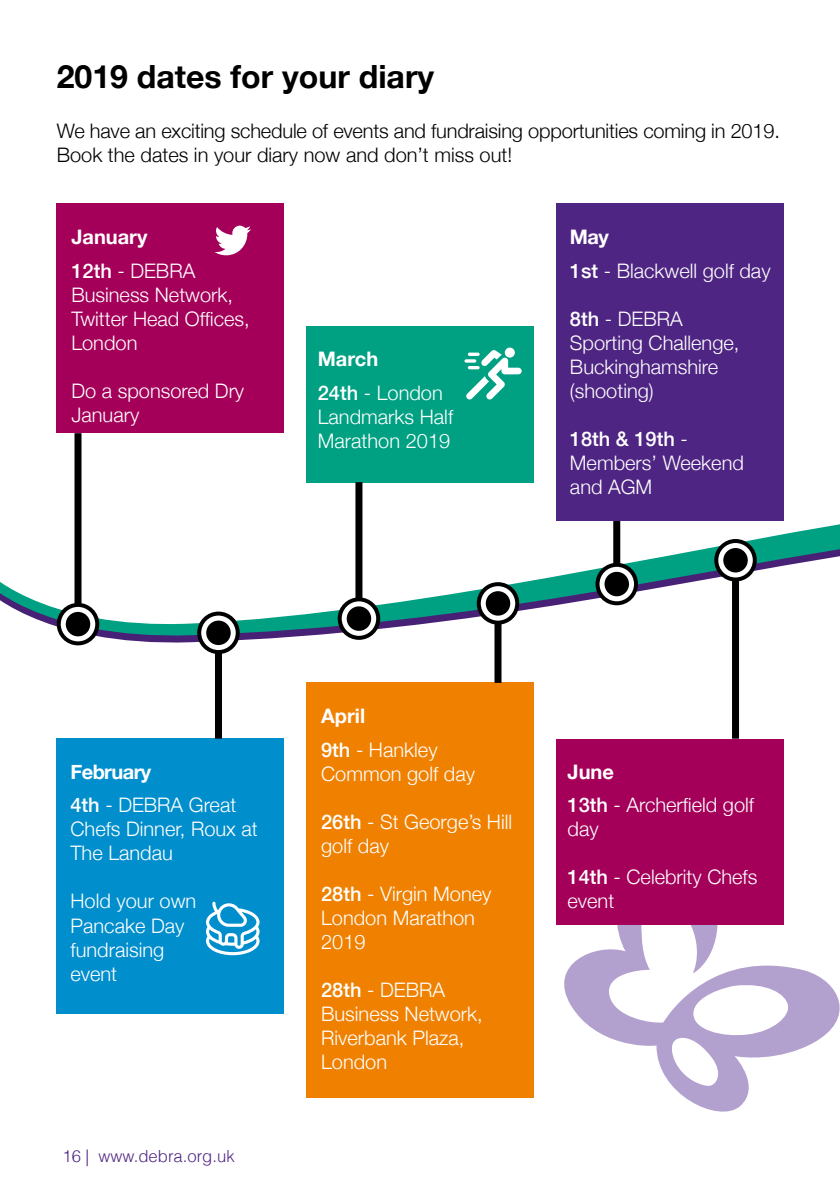
<style>
.page{position:relative;width:840px;height:1191px;background:#fff}
.page>*{position:absolute;margin:0;border:0;box-sizing:border-box;transform-origin:0 0}
.t1{font:700 32px "Helvetica Neue";color:#000}
.t2{font:300 20px/24px "Helvetica Neue";color:#fff}
.t3{font:300 20px/24px "Helvetica Neue";letter-spacing:-.01em;color:#000}
.t4{font:700 20px/33.6px "Helvetica Neue";color:#fff}
.t5{font:300 16.6px "Helvetica";color:#4e2583}
.s1{font-weight:500}
.s2{font-weight:300}
.s3{font-weight:700}
</style>
<div class="page">
<svg style="left:556px;top:837px;width:283px;height:275px"></svg>
<div style="left:57px;top:204px;width:226px;height:229px;background:#a40059"></div>
<div style="left:57px;top:738px;width:226px;height:276px;background:#008ecc"></div>
<div style="left:306px;top:326px;width:227px;height:156px;background:#00a083"></div>
<svg style="left:0;top:491px;width:839px;height:173px"></svg>
<div style="left:306px;top:683px;width:227px;height:415px;background:#f08100"></div>
<div style="left:556px;top:204px;width:226px;height:317px;background:#4e2583"></div>
<div style="left:556px;top:738px;width:226px;height:186px;background:#a40059"></div>
<div style="left:215px;top:653px;width:7px;height:85px;background:#000"></div>
<svg style="left:199px;top:613px;width:38px;height:39px"></svg>
<div style="left:197px;top:611px;width:42px;height:43px;border:4px solid #000;border-radius:50%"></div>
<div style="left:207px;top:621px;width:22px;height:23px;background:#000;border-radius:50%"></div>
<div style="left:206px;top:620px;width:24px;height:25px;border:2px solid #000;border-radius:50%"></div>
<div style="left:74px;top:433px;width:7px;height:171px;background:#000"></div>
<svg style="left:59px;top:605px;width:38px;height:38px"></svg>
<div style="left:57px;top:603px;width:42px;height:42px;border:4px solid #000;border-radius:50%"></div>
<div style="left:67px;top:613px;width:22px;height:22px;background:#000;border-radius:50%"></div>
<div style="left:66px;top:612px;width:24px;height:24px;border:2px solid #000;border-radius:50%"></div>
<div style="left:355px;top:482px;width:7px;height:142px;background:#000"></div>
<svg style="left:339px;top:599px;width:39px;height:39px"></svg>
<div style="left:337px;top:597px;width:43px;height:43px;border:4px solid #000;border-radius:50%"></div>
<div style="left:347px;top:607px;width:23px;height:23px;background:#000;border-radius:50%"></div>
<div style="left:346px;top:606px;width:25px;height:25px;border:2px solid #000;border-radius:50%"></div>
<div style="left:494px;top:623px;width:7px;height:60px;background:#000"></div>
<svg style="left:478px;top:584px;width:39px;height:38px"></svg>
<div style="left:476px;top:582px;width:43px;height:42px;border:4px solid #000;border-radius:50%"></div>
<div style="left:486px;top:592px;width:23px;height:22px;background:#000;border-radius:50%"></div>
<div style="left:485px;top:591px;width:25px;height:24px;border:2px solid #000;border-radius:50%"></div>
<div style="left:613px;top:521px;width:7px;height:68px;background:#000"></div>
<svg style="left:597px;top:565px;width:38px;height:38px"></svg>
<div style="left:595px;top:563px;width:42px;height:42px;border:4px solid #000;border-radius:50%"></div>
<div style="left:605px;top:573px;width:22px;height:22px;background:#000;border-radius:50%"></div>
<div style="left:604px;top:572px;width:24px;height:24px;border:2px solid #000;border-radius:50%"></div>
<div style="left:731px;top:580px;width:7px;height:158px;background:#000"></div>
<svg style="left:715px;top:541px;width:39px;height:38px"></svg>
<div style="left:713px;top:539px;width:43px;height:42px;border:4px solid #000;border-radius:50%"></div>
<div style="left:723px;top:549px;width:23px;height:22px;background:#000;border-radius:50%"></div>
<div style="left:722px;top:548px;width:25px;height:24px;border:2px solid #000;border-radius:50%"></div>
<svg style="left:214px;top:226px;width:37px;height:29px"></svg>
<svg style="left:206px;top:901px;width:53px;height:54px"></svg>
<svg style="left:465px;top:350px;width:56px;height:50px"></svg>
<div style="left:504px;top:347px;width:10px;height:10px;background:#fff;border-radius:50%"></div>
<h1 class="t1" style="left:57px;top:57px;width:378px">2019 dates for your diary</h1>
<p class="t3" style="left:57px;top:119px;width:724px">We have an exciting schedule of events and fundraising opportunities coming in 2019.<br>Book the dates in your diary now and don’t miss out!</p>
<p class="t4" style="left:71px;top:219px;width:125px">January<br><span class="s1">12th</span> <span class="s2">- DEBRA</span></p>
<p class="t2" style="left:71px;top:282px;width:180px">Business Network,<br>Twitter Head Offices,<br>London</p>
<p class="t2" style="left:71px;top:378px;width:174px">Do a sponsored Dry<br>January</p>
<p class="t2" style="left:317px;top:342px;width:126px;line-height:33.6px"><span class="s3">March<br></span><span class="s1">24th</span> - London</p>
<p class="t2" style="left:317px;top:404px;width:137px">Landmarks Half<br>Marathon 2019</p>
<p class="t2" style="left:569px;top:220px;width:202px;line-height:33.6px"><span class="s3">May<br></span><span class="s1">1st</span> - Blackwell golf day</p>
<p class="t2" style="left:569px;top:306px;width:171px"><span class="s1">8th</span> - DEBRA<br>Sporting Challenge,<br>Buckinghamshire (shooting)</p>
<p class="t2" style="left:569px;top:426px;width:175px"><span class="s1">18th &amp; 19th</span> -<br>Members’ Weekend and AGM</p>
<p class="t2" style="left:70px;top:754px;width:167px;line-height:33.6px"><span class="s3">February<br></span><span class="s1">4th</span> - DEBRA Great</p>
<p class="t2" style="left:70px;top:817px;width:189px">Chefs Dinner, Roux at<br>The Landau</p>
<p class="t2" style="left:70px;top:889px;width:127px">Hold your own<br>Pancake Day fundraising event</p>
<p class="t5" style="left:62px;top:1145px;width:174px">16 | www.debra.org.uk</p>
<p class="t2" style="left:321px;top:698px;width:118px;line-height:33.6px"><span class="s3">April<br></span><span class="s1">9th</span> - Hankley</p>
<p class="t2" style="left:321px;top:761px;width:155px">Common golf day</p>
<p class="t2" style="left:321px;top:809px;width:192px"><span class="s1">26th</span> - St George’s Hill golf day</p>
<p class="t2" style="left:321px;top:881px;width:172px"><span class="s1">28th</span> - Virgin Money<br>London Marathon<br>2019</p>
<p class="t2" style="left:321px;top:977px;width:163px"><span class="s1">28th</span> - DEBRA<br>Business Network,<br>Riverbank Plaza,<br>London</p>
<p class="t2" style="left:567px;top:754px;width:188px;line-height:33.6px"><span class="s3">June<br></span><span class="s1">13th</span> - Archerfield golf</p>
<p class="t2" style="left:567px;top:817px;width:33px">day</p>
<p class="t2" style="left:567px;top:865px;width:191px"><span class="s1">14th</span> - Celebrity Chefs event</p>
</div>
